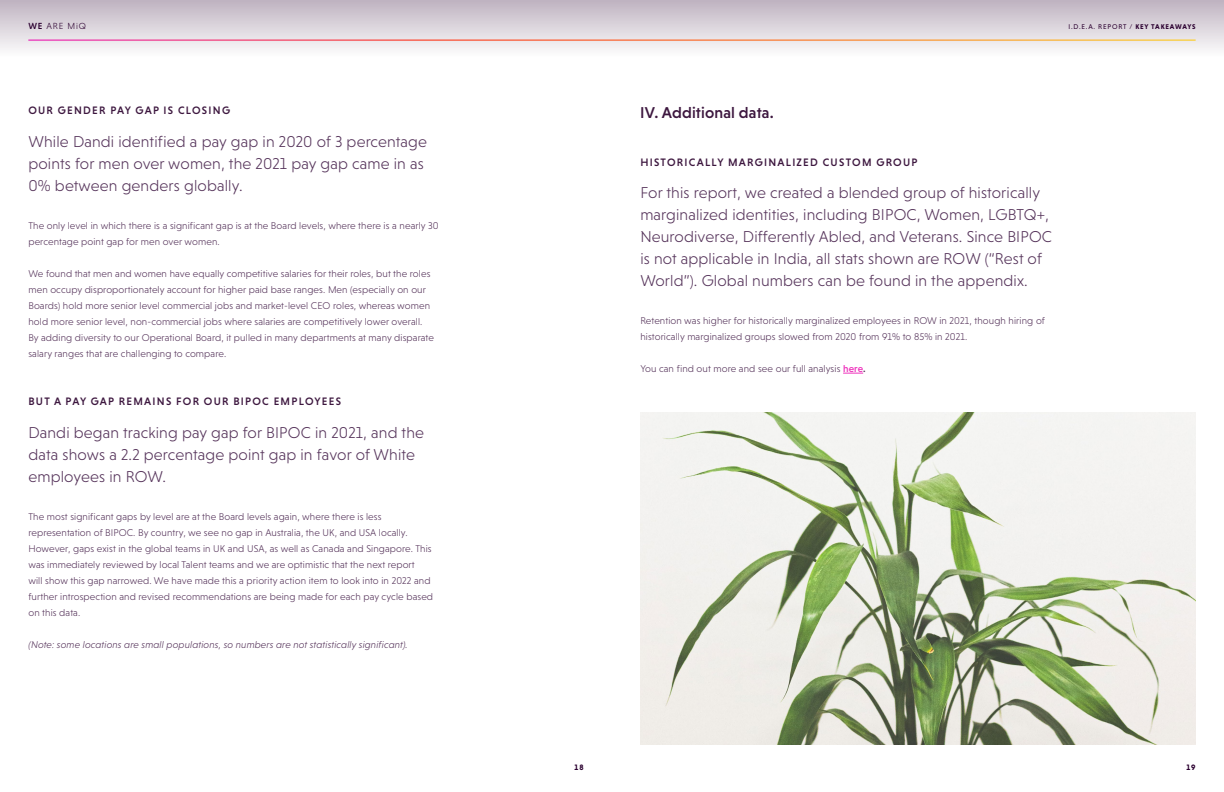
<style>
.page{position:relative;width:1224px;height:792px;background:#fff}
.page>*{position:absolute;margin:0;border:0;box-sizing:border-box;transform-origin:0 0}
.t1{font:300 16px/22px "Niveau Grotesk";letter-spacing:.01em;color:#55335a}
.t2{font:500 16px "Niveau Grotesk";letter-spacing:.01em;color:#3d173f}
.t3{font:500 11px "Niveau Grotesk";letter-spacing:.115em;color:#3d173f}
.t4{font:300 10px/16px "Niveau Grotesk";letter-spacing:.01em;color:#55335a}
.t5{font:italic 300 10px "Niveau Grotesk";letter-spacing:.01em;color:#55335a}
.t6{font:300 9px "Niveau Grotesk";letter-spacing:.1em;color:#2b0030}
.t7{font:700 8px "Niveau Grotesk";color:#2b0030}
.t8{font:7px "Niveau Grotesk";letter-spacing:.115em;color:#2b0030}
.t9{font:700 7px "Niveau Grotesk";letter-spacing:.105em;color:#2b0030}
.s1{font-weight:500}
.s2{color:#fff}
.s3{font-weight:500;color:#ee33bd}
</style>
<div class="page">
<img style="left:640px;top:412px;width:556px;height:333px">
<div style="left:0;top:0;width:1224px;height:57px;background:linear-gradient(to bottom,#bfb2c0,#fdfefd)"></div>
<hr style="left:28px;top:40px;width:1168px;height:1px;background:#fff">
<svg style="left:843px;top:373px;width:20px;height:1px"></svg>
<p class="t6" style="left:28px;top:21px;width:59px"><span class="s1">WE</span> ARE MiQ</p>
<p class="t8" style="left:1069px;top:22px;width:124px">I.D.E.A. REPORT / <span class="s2">THE BIG TREND</span></p>
<p class="t9" style="left:1135px;top:22px;width:62px">KEY TAKEAWAYS</p>
<p class="t3" style="left:28px;top:104px;width:203px">OUR GENDER PAY GAP IS CLOSING</p>
<h1 class="t1" style="left:28px;top:131px;width:400px">While Dandi identified a pay gap in 2020 of 3 percentage points for men over women, the 2021 pay gap came in as<br>0% between genders globally.</h1>
<p class="t4" style="left:28px;top:218px;width:412px">The only level in which there is a significant gap is at the Board levels, where there is a nearly 30 percentage point gap for men over women.</p>
<p class="t4" style="left:28px;top:266px;width:407px">We found that men and women have equally competitive salaries for their roles, but the roles men occupy disproportionately account for higher paid base ranges. Men (especially on our Boards) hold more senior level commercial jobs and market-level CEO roles, whereas women hold more senior level, non-commercial jobs where salaries are competitively lower overall.<br>By adding diversity to our Operational Board, it pulled in many departments at many disparate salary ranges that are challenging to compare.</p>
<p class="t3" style="left:28px;top:395px;width:314px">BUT A PAY GAP REMAINS FOR OUR BIPOC EMPLOYEES</p>
<h1 class="t1" style="left:28px;top:422px;width:397px">Dandi began tracking pay gap for BIPOC in 2021, and the data shows a 2.2 percentage point gap in favor of White employees in ROW.</h1>
<p class="t4" style="left:28px;top:509px;width:406px">The most significant gaps by level are at the Board levels again, where there is less representation of BIPOC. By country, we see no gap in Australia, the UK, and USA locally.<br>However, gaps exist in the global teams in UK and USA, as well as Canada and Singapore. This was immediately reviewed by local Talent teams and we are optimistic that the next report<br>will show this gap narrowed. We have made this a priority action item to look into in 2022 and further introspection and revised recommendations are being made for each pay cycle based on this data.</p>
<p class="t5" style="left:28px;top:639px;width:381px">(Note: some locations are small populations, so numbers are not statistically significant).</p>
<h1 class="t2" style="left:640px;top:103px;width:135px">IV. Additional data.</h1>
<p class="t3" style="left:640px;top:156px;width:279px">HISTORICALLY MARGINALIZED CUSTOM GROUP</p>
<p class="t1" style="left:640px;top:182px;width:413px">For this report, we created a blended group of historically marginalized identities, including BIPOC, Women, LGBTQ+, Neurodiverse, Differently Abled, and Veterans. Since BIPOC is not applicable in India, all stats shown are ROW (“Rest of World”). Global numbers can be found in the appendix.</p>
<p class="t4" style="left:640px;top:313px;width:406px">Retention was higher for historically marginalized employees in ROW in 2021, though hiring of historically marginalized groups slowed from 2020 from 91% to 85% in 2021.</p>
<p class="t4" style="left:640px;top:361px;width:227px">You can find out more and see our full analysis <span class="s3">here</span><span class="s1">.</span></p>
<p class="t7" style="left:574px;top:763px;width:11px">18</p>
<p class="t7" style="left:1186px;top:763px;width:11px">19</p>
</div>
